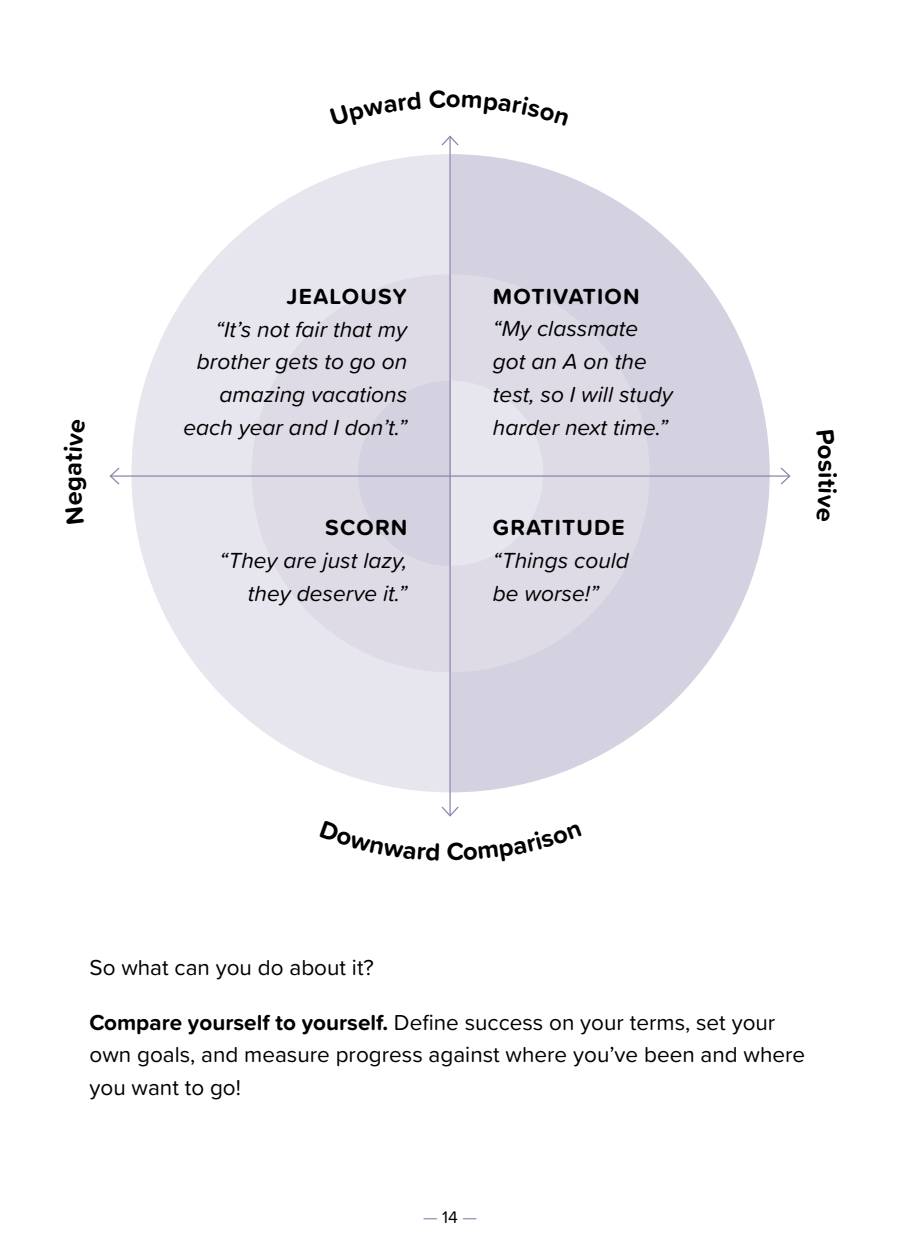
<style>
.page{position:relative;width:900px;height:1260px;background:#fff}
.page>*{position:absolute;margin:0;border:0;box-sizing:border-box;transform-origin:0 0}
.t1{font:700 25.5px "Proxima Soft";color:#000}
.t2{font:italic 22.75px/32.8px "Proxima Soft";color:#000;text-align:right}
.t3{font:700 22.75px "Proxima Soft";letter-spacing:.05em;color:#000}
.t4{font:22.5px/32.5px "Proxima Soft";color:#000}
.t5{font:17.5px "Proxima Soft";color:#8e86af}
.s1{font-weight:700}
.s2{color:#000}
</style>
<div class="page">
<svg style="left:131px;top:154px;width:318px;height:638px;fill:#e7e6ee"></svg>
<svg style="left:252px;top:274px;width:197px;height:398px;background:#e0dee8"></svg>
<svg style="left:451px;top:154px;width:319px;height:638px;fill:#d4d1e1"></svg>
<svg style="left:451px;top:274px;width:199px;height:398px;background:#dbd8e5"></svg>
<svg style="left:358px;top:381px;width:185px;height:185px;background:#dddbe7"></svg>
<hr style="left:449px;top:136px;width:2px;height:680px;background:#8e86af">
<svg style="left:441px;top:135px;width:18px;height:12px"></svg>
<hr style="left:110px;top:475px;width:680px;height:2px;background:#8e86af">
<svg style="left:779px;top:467px;width:12px;height:18px"></svg>
<svg style="left:109px;top:467px;width:12px;height:18px"></svg>
<svg style="left:441px;top:805px;width:18px;height:12px"></svg>
<p class="t1" style="left:446px;top:79px;width:16px">o</p>
<p class="t3" style="left:287px;top:279px;width:122px">JEALOUSY</p>
<p class="t2" style="left:183px;top:311px;width:225px">“It’s not fair that my brother gets to go on amazing vacations each year and I don’t.”</p>
<p class="t3" style="left:325px;top:510px;width:83px">SCORN</p>
<p class="t2" style="left:220px;top:543px;width:189px">“They are just lazy, they deserve it.”</p>
<p class="t3" style="left:493px;top:279px;width:148px">MOTIVATION</p>
<p class="t2" style="left:493px;top:311px;width:181px;text-align:left">“My classmate got an A on the test, so I will study harder next time.”</p>
<p class="t3" style="left:493px;top:510px;width:133px">GRATITUDE</p>
<p class="t2" style="left:493px;top:543px;width:138px;text-align:left">“Things could be worse!”</p>
<p class="t1" style="left:847px;top:472px;width:8px;rotate:90deg">i</p>
<p class="t4" style="left:89px;top:950px;width:286px">So what can you do about it?</p>
<p class="t4" style="left:89px;top:1005px;width:717px"><span class="s1">Compare yourself to yourself.</span> Define success on your terms, set your own goals, and measure progress against where you’ve been and where you want to go!</p>
<p class="t5" style="left:423px;top:1204px;width:55px">— <span class="s2">14</span> —</p>
</div>
